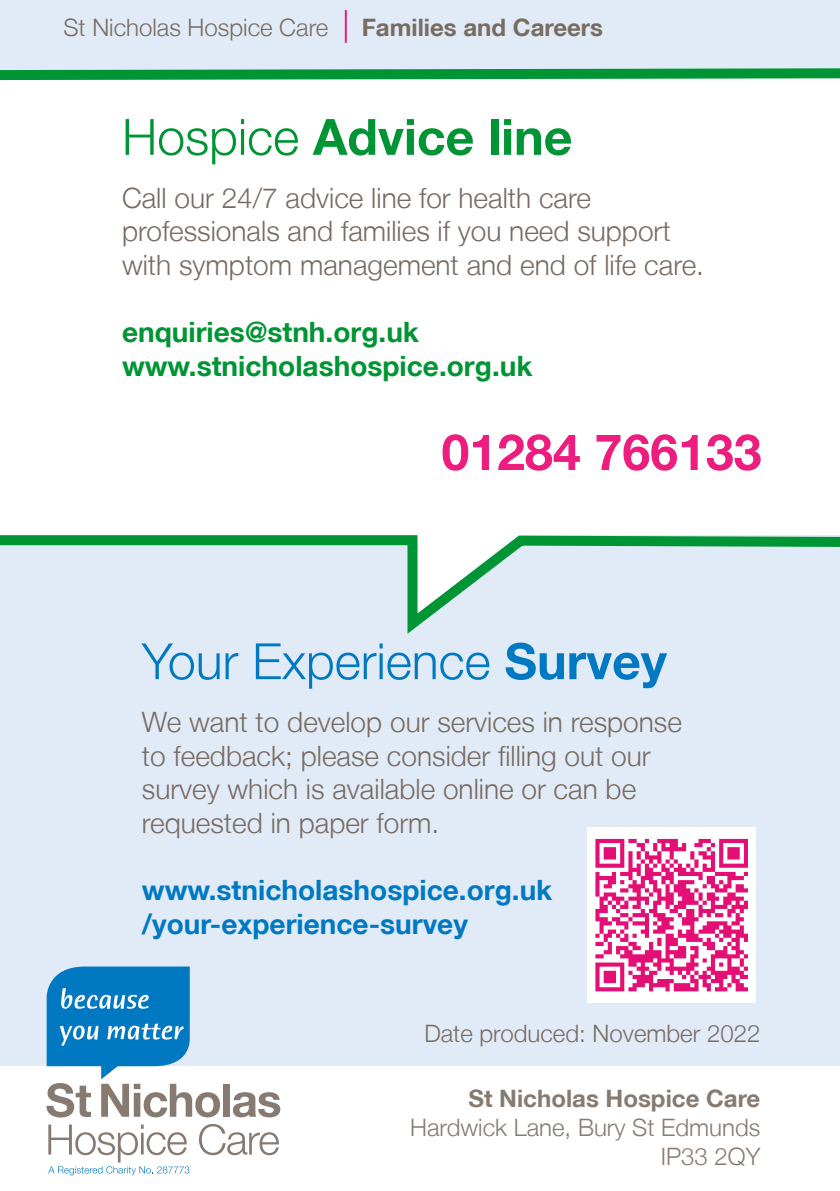
<style>
.page{position:relative;width:840px;height:1191px;background:#fff}
.page>*{position:absolute;margin:0;border:0;box-sizing:border-box;transform-origin:0 0}
.t1{font:300 50px "Helvetica Neue LT";color:#0079c2}
.t2{font:700 50px "Helvetica Neue LT";color:#009534}
.t3{font:700 50px "Helvetica Neue LT";color:#ed1d80}
.t4{font:300 28px/33.6px "Helvetica Neue LT";color:#786b62}
.t5{font:700 28px "Helvetica Neue LT";color:#0079c2}
.t6{font:700 28px "Helvetica Neue LT";color:#009534}
.t7{font:300 24px "Helvetica Neue LT";color:#786b62}
.t8{font:300 24px "Helvetica Neue LT";color:#877a70}
.t9{font:700 24px "Helvetica Neue LT";color:#877a70}
.t10{font:700 24px "Helvetica Neue LT";color:#786b62}
.s1{font-weight:300}
.s2{font-weight:700}
</style>
<div class="page">
<div style="left:0;top:0;width:839px;height:1065px;background:#e1ebf7"></div>
<div style="left:0;top:75px;width:839px;height:459px;background:#fff"></div>
<hr style="left:344px;top:10px;width:2px;height:33px;background:#ed1d80">
<div style="left:223px;top:1083px;width:7px;height:33px;background:#877a70"></div>
<svg style="left:233px;top:1092px;width:47px;height:25px"></svg>
<svg style="left:199px;top:1124px;width:80px;height:31px"></svg>
<svg style="left:48px;top:1124px;width:141px;height:51px"></svg>
<svg style="left:46px;top:966px;width:174px;height:151px"></svg>
<svg style="left:0;top:534px;width:839px;height:100px"></svg>
<svg style="left:0;top:68px;width:839px;height:13px"></svg>
<div style="left:587px;top:827px;width:168px;height:175px;background:#fff"></div>
<svg style="left:595px;top:838px;width:153px;height:154px"></svg>
<p class="t7" style="left:63px;top:12px;width:266px">St Nicholas Hospice Care</p>
<p class="t10" style="left:361px;top:12px;width:243px">Families and Careers</p>
<p class="t2" style="left:122px;top:106px;width:451px"><span class="s1">Hospice</span> Advice line</p>
<p class="t4" style="left:122px;top:180px;width:583px">Call our 24/7 advice line for health care professionals and families if you need support with symptom management and end of life care.</p>
<p class="t6" style="left:122px;top:315px;width:298px">enquiries@stnh.org.uk</p>
<p class="t6" style="left:122px;top:348px;width:412px">www.stnicholashospice.org.uk</p>
<p class="t3" style="left:441px;top:421px;width:321px">01284 766133</p>
<p class="t1" style="left:142px;top:631px;width:526px">Your Experience <span class="s2">Survey</span></p>
<p class="t4" style="left:142px;top:704px;width:541px">We want to develop our services in response to feedback; please consider filling out our survey which is available online or can be requested in paper form.</p>
<p class="t5" style="left:142px;top:872px;width:412px">www.stnicholashospice.org.uk</p>
<p class="t5" style="left:142px;top:906px;width:327px">/your-experience-survey</p>
<p class="t7" style="left:424px;top:1018px;width:337px">Date produced: November 2022</p>
<p class="t9" style="left:468px;top:1084px;width:293px">St Nicholas Hospice Care</p>
<p class="t8" style="left:410px;top:1113px;width:351px">Hardwick Lane, Bury St Edmunds</p>
<p class="t8" style="left:660px;top:1141px;width:101px">IP33 2QY</p>
</div>
